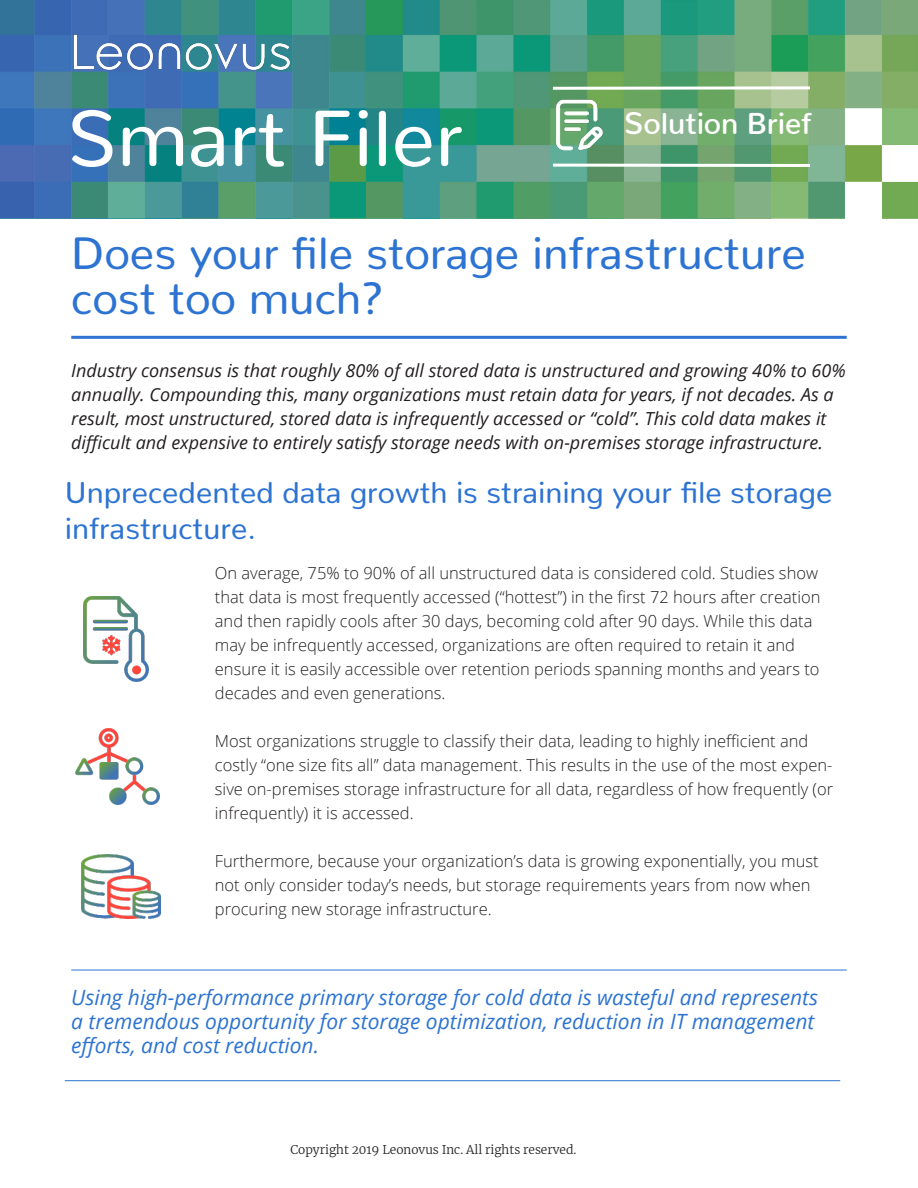
<style>
.page{position:relative;width:918px;height:1188px;background:#fff}
.page>*{position:absolute;margin:0;border:0;box-sizing:border-box;transform-origin:0 0}
.t1{font:79.5px "Nunito";color:#fff}
.t2{font:45px/45px "Nunito";color:#2c73d2}
.t3{font:30px/36px "Nunito";color:#2c73d2}
.t4{font:600 30px "Nunito";color:#fff}
.t5{font:italic 21px/24px "Open Sans";color:#2c73d2}
.t6{font:italic 18px/24px "Open Sans";color:#231f20}
.t7{font:300 16.5px/24px "Open Sans";color:#231f20}
.t8{font:300 12px "Merriweather";color:#231f20}
</style>
<div class="page">
<hr style="left:71px;top:336px;width:776px;height:3px;background:#2c73d2">
<img style="left:83px;top:597px;width:65px;height:85px">
<img style="left:76px;top:729px;width:84px;height:76px">
<img style="left:81px;top:855px;width:79px;height:64px">
<hr style="left:71px;top:970px;width:776px;height:1px;background:#2c73d2">
<hr style="left:65px;top:1080px;width:775px;height:1px;background:#2c73d2">
<img style="left:0;top:0;width:918px;height:218px">
<img style="left:56px;top:19px;width:246px;height:62px">
<img style="left:553px;top:97px;width:52px;height:55px">
<hr style="left:553px;top:164px;width:257px;height:3px;background:#fff">
<svg style="left:553px;top:86px;width:257px;height:4px"></svg>
<p class="t1" style="left:67px;top:70px;width:398px">Smart Filer</p>
<p class="t4" style="left:624px;top:97px;width:189px">Solution Brief</p>
<p class="t2" style="left:71px;top:225px;width:736px">Does your file storage infrastructure cost too much?</p>
<p class="t6" style="left:71px;top:358px;width:776px">Industry consensus is that roughly 80% of all stored data is unstructured and growing 40% to 60% annually. Compounding this, many organizations must retain data for years, if not decades. As a result, most unstructured, stored data is infrequently accessed or “cold”. This cold data makes it difficult and expensive to entirely satisfy storage needs with on-premises storage infrastructure.</p>
<p class="t3" style="left:65px;top:471px;width:769px">Unprecedented data growth is straining your file storage infrastructure.</p>
<p class="t7" style="left:215px;top:560px;width:607px">On average, 75% to 90% of all unstructured data is considered cold. Studies show that data is most frequently accessed (“hottest”) in the first 72 hours after creation and then rapidly cools after 30 days, becoming cold after 90 days. While this data may be infrequently accessed, organizations are often required to retain it and ensure it is easily accessible over retention periods spanning months and years to decades and even generations.</p>
<p class="t7" style="left:215px;top:728px;width:620px">Most organizations struggle to classify their data, leading to highly inefficient and costly “one size fits all” data management. This results in the use of the most expen&shy;sive on-premises storage infrastructure for all data, regardless of how frequently (or infrequently) it is accessed.</p>
<p class="t7" style="left:215px;top:848px;width:605px">Furthermore, because your organization’s data is growing exponentially, you must not only consider today’s needs, but storage requirements years from now when procuring new storage infrastructure.</p>
<p class="t5" style="left:71px;top:985px;width:748px">Using high-performance primary storage for cold data is wasteful and represents a tremendous opportunity for storage optimization, reduction in IT management efforts, and cost reduction.</p>
<p class="t8" style="left:291px;top:1142px;width:287px">Copyright 2019 Leonovus Inc. All rights reserved.</p>
</div>
